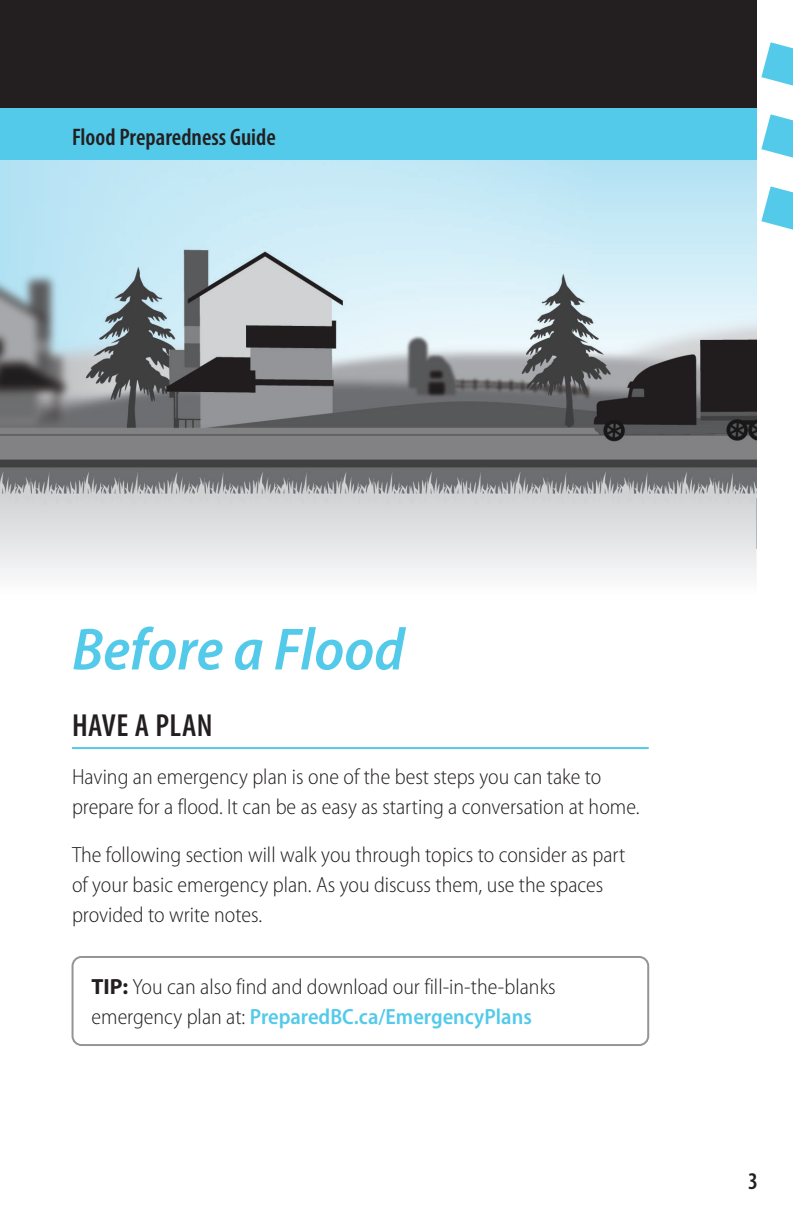
<style>
.page{position:relative;width:793px;height:1225px;background:#fff}
.page>*{position:absolute;margin:0;border:0;box-sizing:border-box;transform-origin:0 0}
.Main_Text{font:italic 600 semi-condensed 60px "Myriad Pro";color:#54caea}
.t1{font:600 condensed 32px "Myriad Pro";letter-spacing:.01em;color:#231f20}
.t2{font:600 condensed 24px "Myriad Pro";color:#231f20}
.Main_Text-2{font:300 semi-condensed 22px/30px "Myriad Pro";color:#231f20}
.s1{font-weight:700;font-stretch:normal}
.s2{font-weight:600;color:#54caea}
</style>
<div class="page">
<svg style="left:761px;top:186px;width:31px;height:44px"></svg>
<svg style="left:761px;top:42px;width:31px;height:44px"></svg>
<svg style="left:761px;top:114px;width:31px;height:44px"></svg>
<div style="left:0;top:108px;width:756px;height:54px;background:#54caea"></div>
<div style="left:0;top:0;width:756px;height:108px;background:#231f20"></div>
<img style="left:0;top:161px;width:756px;height:416px">
<hr style="left:72px;top:746px;width:576px;height:2px;background:#54caea">
<div style="left:71px;top:955px;width:577px;height:90px;border:2px solid #939598;border-radius:9px"></div>
<p class="t2" style="left:72px;top:123px;width:205px">Flood Preparedness Guide</p>
<p class="Main_Text" style="left:72px;top:616px;width:334px">Before a Flood</p>
<h1 class="t1" style="left:72px;top:707px;width:142px">HAVE A PLAN</h1>
<p class="Main_Text-2" style="left:72px;top:761px;width:568px">Having an emergency plan is one of the best steps you can take to prepare for a flood. It can be as easy as starting a conversation at home.</p>
<p class="Main_Text-2" style="left:72px;top:839px;width:554px">The following section will walk you through topics to consider as part of your basic emergency plan. As you discuss them, use the spaces provided to write notes.</p>
<p class="Main_Text-2" style="left:91px;top:972px;width:465px"><span class="s1">TIP:</span> You can also find and download our fill-in-the-blanks emergency plan at: <span class="s2">PreparedBC.ca/EmergencyPlans</span></p>
<p class="t2" style="left:747px;top:1167px;width:11px">3</p>
</div>
